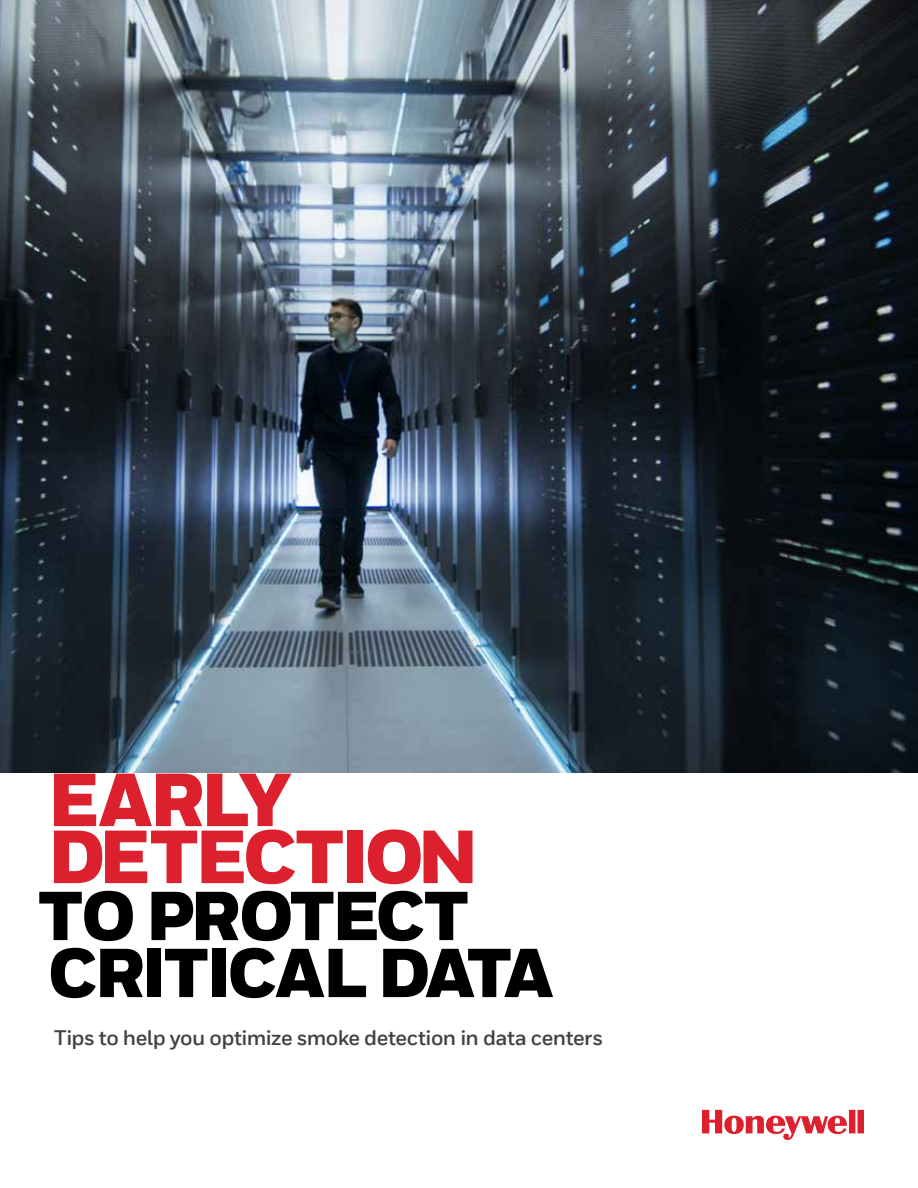
<style>
.page{position:relative;width:918px;height:1188px;background:#fff}
.page>*{position:absolute;margin:0;border:0;box-sizing:border-box;transform-origin:0 0}
.t1{font:900 75px/57px "Honeywell Sans";letter-spacing:-.045em;color:#dc202e}
.t2{font:900 69px/57px "Honeywell Sans TT";letter-spacing:-.035em;color:#000}
.t3{font:700 21px "Honeywell Sans TT";letter-spacing:-.025em;color:#414042}
</style>
<div class="page">
<img style="left:0;top:0;width:918px;height:773px">
<svg style="left:702px;top:1110px;width:162px;height:30px"></svg>
<h1 class="t1" style="left:48px;top:775px;width:433px">EARLY<br>DETECTION</h1>
<h2 class="t2" style="left:38px;top:891px;width:517px">TO PROTECT<br>CRITICAL DATA</h2>
<p class="t3" style="left:54px;top:1025px;width:551px">Tips to help you optimize smoke detection in data centers</p>
</div>
